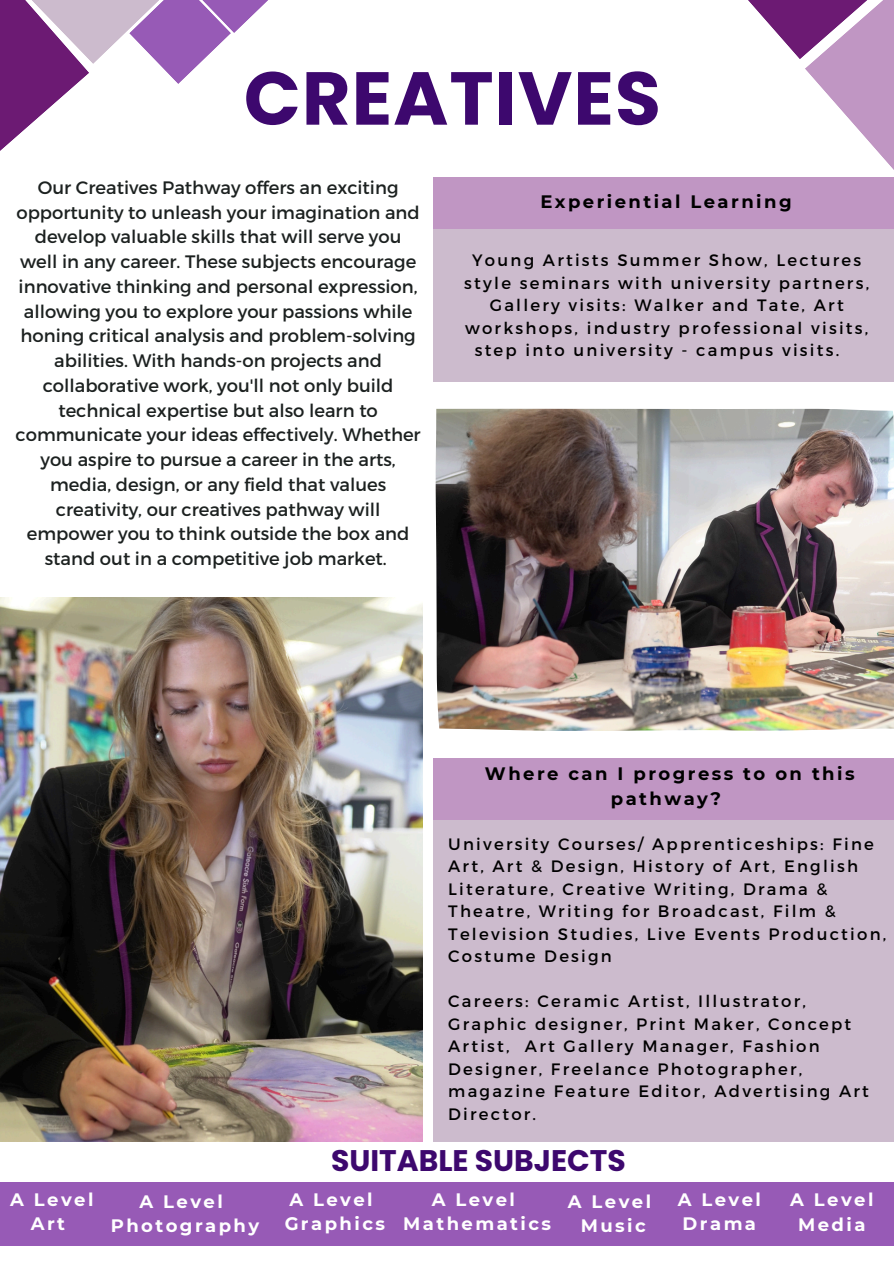
<style>
.page{position:relative;width:894px;height:1264px;background:#fff}
.page>*{position:absolute;margin:0;border:0;box-sizing:border-box;transform-origin:0 0}
.t1{font:700 74.85px "Poppins";letter-spacing:.015em;color:#3d086e}
.t2{font:700 29.7px "Poppins";color:#3d086e}
.t3{font:18px/24.8px "Montserrat";color:#1c2120;text-align:center}
.t4{font:700 18px/24.8px "Montserrat";letter-spacing:.135em;color:#fff;text-align:center}
.t5{font:700 18px/24.8px "Montserrat";letter-spacing:.135em;color:#000;text-align:center}
.t6{font:16.5px/22.5px "Montserrat";letter-spacing:.135em;color:#000}
</style>
<div class="page">
<svg style="left:623px;top:0;width:270px;height:409px"></svg>
<div style="left:0;top:1181px;width:893px;height:64px;background:#975ab6"></div>
<div style="left:433px;top:779px;width:460px;height:362px;background:#ccbbcd"></div>
<div style="left:433px;top:179px;width:460px;height:203px;background:#ccbbcd"></div>
<div style="left:433px;top:177px;width:460px;height:52px;background:#c096c3"></div>
<img style="left:0;top:598px;width:422px;height:543px">
<img style="left:435px;top:409px;width:458px;height:321px">
<div style="left:433px;top:757px;width:460px;height:62px;background:#c096c3"></div>
<svg style="left:0;top:0;width:268px;height:151px"></svg>
<p class="t1" style="left:244px;top:46px;width:418px">CREATIVES</p>
<h3 class="t3" style="left:16px;top:174px;width:406px">Our Creatives Pathway offers an exciting opportunity to unleash your imagination and develop valuable skills that will serve you well in any career. These subjects encourage innovative thinking and personal expression, allowing you to explore your passions while honing critical analysis and problem-solving abilities. With hands-on projects and collaborative work, you'll not only build technical expertise but also learn to communicate your ideas effectively. Whether you aspire to pursue a career in the arts, media, design, or any field that values creativity, our creatives pathway will empower you to think outside the box and stand out in a competitive job market.</h3>
<h1 class="t5" style="left:540px;top:189px;width:252px">Experiential Learning</h1>
<p class="t6" style="left:472px;top:248px;width:390px">Young Artists Summer Show, Lectures</p>
<p class="t6" style="left:464px;top:271px;width:406px">style seminars with university partners,</p>
<p class="t6" style="left:489px;top:293px;width:355px">Gallery visits: Walker and Tate, Art</p>
<p class="t6" style="left:465px;top:316px;width:404px">workshops, industry professional visits,</p>
<p class="t6" style="left:474px;top:338px;width:366px">step into university - campus visits.</p>
<p class="t5" style="left:485px;top:761px;width:371px">Where can I progress to on this pathway?</p>
<h3 class="t6" style="left:448px;top:831px;width:439px">University Courses/ Apprenticeships: Fine Art, Art &amp; Design, History of Art, English Literature, Creative Writing, Drama &amp; Theatre, Writing for Broadcast, Film &amp; Television Studies, Live Events Production, Costume Design</h3>
<h3 class="t6" style="left:448px;top:989px;width:422px">Careers: Ceramic Artist, Illustrator, Graphic designer, Print Maker, Concept Artist, Art Gallery Manager, Fashion Designer, Freelance Photographer, magazine Feature Editor, Advertising Art Director.</h3>
<p class="t2" style="left:331px;top:1140px;width:296px">SUITABLE SUBJECTS</p>
<p class="t4" style="left:10px;top:1186px;width:85px">A Level<br>Art</p>
<p class="t4" style="left:111px;top:1188px;width:150px">A Level<br>Photography</p>
<h3 class="t4" style="left:284px;top:1186px;width:102px;text-align:left">A Level<br>Graphics</h3>
<h3 class="t4" style="left:403px;top:1186px;width:149px">A Level<br>Mathematics</h3>
<h3 class="t4" style="left:567px;top:1188px;width:85px">A Level<br>Music</h3>
<h3 class="t4" style="left:677px;top:1186px;width:85px;text-align:left">A Level<br>Drama</h3>
<h3 class="t4" style="left:789px;top:1187px;width:85px">A Level<br>Media</h3>
</div>
